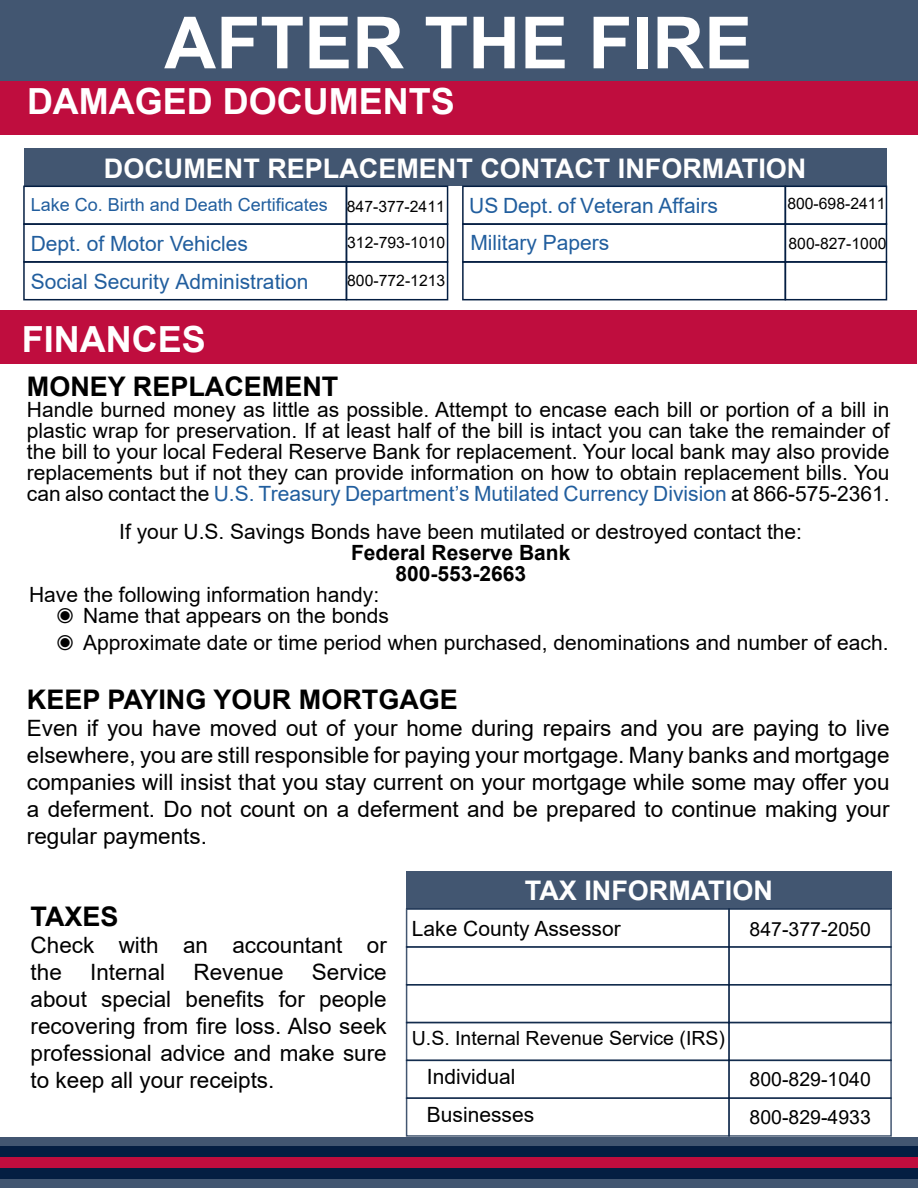
<style>
.page{position:relative;width:918px;height:1188px;background:#fff}
.page>*{position:absolute;margin:0;border:0;box-sizing:border-box;transform-origin:0 0}
.t1{font:700 72px "Arial";color:#fff}
.t2{font:700 36px "Arial";color:#fff}
.t3{font:700 27px "Arial";color:#fff}
.t4{font:700 27px "Arial";color:#000}
.t5{font:22.5px/27px "Arial";color:#000;text-align:justify}
.t6{font:21px/21px "Arial";color:#000}
.t7{font:21px/37.8px "Arial";color:#215e9e}
.t8{font:700 21px/21px "Arial";color:#000;text-align:center}
.t9{font:19.5px/37.8px "Arial";color:#000}
.t10{font:18px "Arial";color:#215e9e}
.t11{font:15.75px "Arial";color:#000}
.s1{color:#215e9e}
</style>
<div class="page">
<div style="left:0;top:1137px;width:918px;height:51px;background:#425671"></div>
<div style="left:0;top:1147px;width:918px;height:32px;background:#041e42"></div>
<div style="left:0;top:1157px;width:918px;height:11px;background:#bf0d3e"></div>
<div style="left:0;top:0;width:918px;height:81px;background:#425671"></div>
<div style="left:0;top:81px;width:918px;height:54px;background:#bf0d3e"></div>
<div style="left:24px;top:148px;width:862px;height:38px;background:#425671"></div>
<div style="left:23px;top:186px;width:324px;height:39px;border:2px solid #041e42"></div>
<div style="left:346px;top:186px;width:102px;height:39px;border:2px solid #041e42"></div>
<div style="left:462px;top:186px;width:324px;height:39px;border:2px solid #041e42"></div>
<div style="left:785px;top:186px;width:102px;height:39px;border:2px solid #041e42"></div>
<div style="left:23px;top:223px;width:324px;height:40px;border:2px solid #041e42"></div>
<div style="left:346px;top:223px;width:102px;height:40px;border:2px solid #041e42"></div>
<div style="left:462px;top:223px;width:324px;height:40px;border:2px solid #041e42"></div>
<div style="left:785px;top:223px;width:102px;height:40px;border:2px solid #041e42"></div>
<div style="left:23px;top:261px;width:324px;height:39px;border:2px solid #041e42"></div>
<div style="left:346px;top:261px;width:102px;height:39px;border:2px solid #041e42"></div>
<div style="left:462px;top:261px;width:324px;height:39px;border:2px solid #041e42"></div>
<div style="left:785px;top:261px;width:102px;height:39px;border:2px solid #041e42"></div>
<div style="left:406px;top:871px;width:486px;height:37px;background:#425671"></div>
<div style="left:406px;top:908px;width:324px;height:40px;border:2px solid #041e42"></div>
<div style="left:728px;top:908px;width:164px;height:40px;border:2px solid #041e42"></div>
<div style="left:406px;top:946px;width:324px;height:40px;border:2px solid #041e42"></div>
<div style="left:728px;top:946px;width:164px;height:40px;border:2px solid #041e42"></div>
<div style="left:406px;top:984px;width:324px;height:39px;border:2px solid #041e42"></div>
<div style="left:728px;top:984px;width:164px;height:39px;border:2px solid #041e42"></div>
<div style="left:406px;top:1022px;width:324px;height:39px;border:2px solid #041e42"></div>
<div style="left:728px;top:1022px;width:164px;height:39px;border:2px solid #041e42"></div>
<div style="left:406px;top:1060px;width:324px;height:39px;border:2px solid #041e42"></div>
<div style="left:728px;top:1060px;width:164px;height:39px;border:2px solid #041e42"></div>
<div style="left:406px;top:1097px;width:324px;height:40px;border:2px solid #041e42"></div>
<div style="left:728px;top:1097px;width:164px;height:40px;border:2px solid #041e42"></div>
<div style="left:0;top:310px;width:916px;height:54px;background:#bf0d3e"></div>
<h1 class="t1" style="left:164px;top:-8px;width:590px">AFTER THE FIRE</h1>
<h2 class="t2" style="left:27px;top:76px;width:429px">DAMAGED DOCUMENTS</h2>
<p class="t3" style="left:104px;top:150px;width:704px">DOCUMENT REPLACEMENT CONTACT INFORMATION</p>
<p class="t10" style="left:31px;top:192px;width:416px">Lake Co. Birth and Death Certificates <sub>847-377-2411</sub></p>
<p class="t7" style="left:31px;top:224px;width:279px">Dept. of Motor Vehicles<br>Social Security Administration</p>
<p class="t11" style="left:347px;top:232px;width:100px">312-793-1010</p>
<p class="t11" style="left:347px;top:270px;width:100px">800-772-1213</p>
<h2 class="t2" style="left:22px;top:314px;width:185px">FINANCES</h2>
<p class="t7" style="left:469px;top:186px;width:250px">US Dept. of Veteran Affairs</p>
<p class="t11" style="left:787px;top:193px;width:100px">800-698-2411</p>
<p class="t7" style="left:470px;top:224px;width:140px">Military Papers</p>
<p class="t11" style="left:789px;top:232px;width:100px">800-827-1000</p>
<p class="t4" style="left:27px;top:367px;width:313px">MONEY REPLACEMENT</p>
<p class="t6" style="left:27px;top:399px;width:864px;text-align:justify">Handle burned money as little as possible. Attempt to encase each bill or portion of a bill in plastic wrap for preservation. If at least half of the bill is intact you can take the remainder of the bill to your local Federal Reserve Bank for replacement. Your local bank may also provide replacements but if not they can provide information on how to obtain replacement bills. You can also contact the <span class="s1">U.S. Treasury Department’s Mutilated Currency Division</span> at 866-575-2361.</p>
<p class="t6" style="left:119px;top:521px;width:684px">If your U.S. Savings Bonds have been mutilated or destroyed contact the:</p>
<p class="t8" style="left:351px;top:543px;width:221px">Federal Reserve Bank<br>800-553-2663</p>
<p class="t6" style="left:56px;top:584px;width:334px;text-indent:-27px">Have the following information handy: ◉ Name that appears on the bonds</p>
<p class="t6" style="left:56px;top:632px;width:834px">◉ Approximate date or time period when purchased, denominations and number of each.</p>
<p class="t4" style="left:27px;top:681px;width:433px">KEEP PAYING YOUR MORTGAGE</p>
<p class="t5" style="left:27px;top:715px;width:864px">Even if you have moved out of your home during repairs and you are paying to live elsewhere, you are still responsible for paying your mortgage. Many banks and mortgage companies will insist that you stay current on your mortgage while some may offer you a deferment. Do not count on a deferment and be prepared to continue making your regular payments.</p>
<p class="t4" style="left:31px;top:897px;width:90px">TAXES</p>
<p class="t5" style="left:31px;top:931px;width:358px">Check with an accountant or the</p>
<p class="t5" style="left:31px;top:958px;width:358px;text-indent:281px">Service about special benefits for people recovering from fire loss. Also seek professional advice and make sure to keep all your receipts.</p>
<p class="t5" style="left:90px;top:958px;width:77px">Internal</p>
<p class="t5" style="left:193px;top:958px;width:92px">Revenue</p>
<p class="t3" style="left:525px;top:872px;width:249px">TAX INFORMATION</p>
<p class="t6" style="left:412px;top:918px;width:210px">Lake County Assessor</p>
<p class="t9" style="left:750px;top:910px;width:123px">847-377-2050</p>
<p class="t9" style="left:412px;top:1019px;width:315px">U.S. Internal Revenue Service (IRS)</p>
<p class="t6" style="left:427px;top:1058px;width:109px;line-height:37.8px">Individual<br>Businesses</p>
<p class="t9" style="left:750px;top:1060px;width:123px">800-829-1040<br>800-829-4933</p>
</div>
